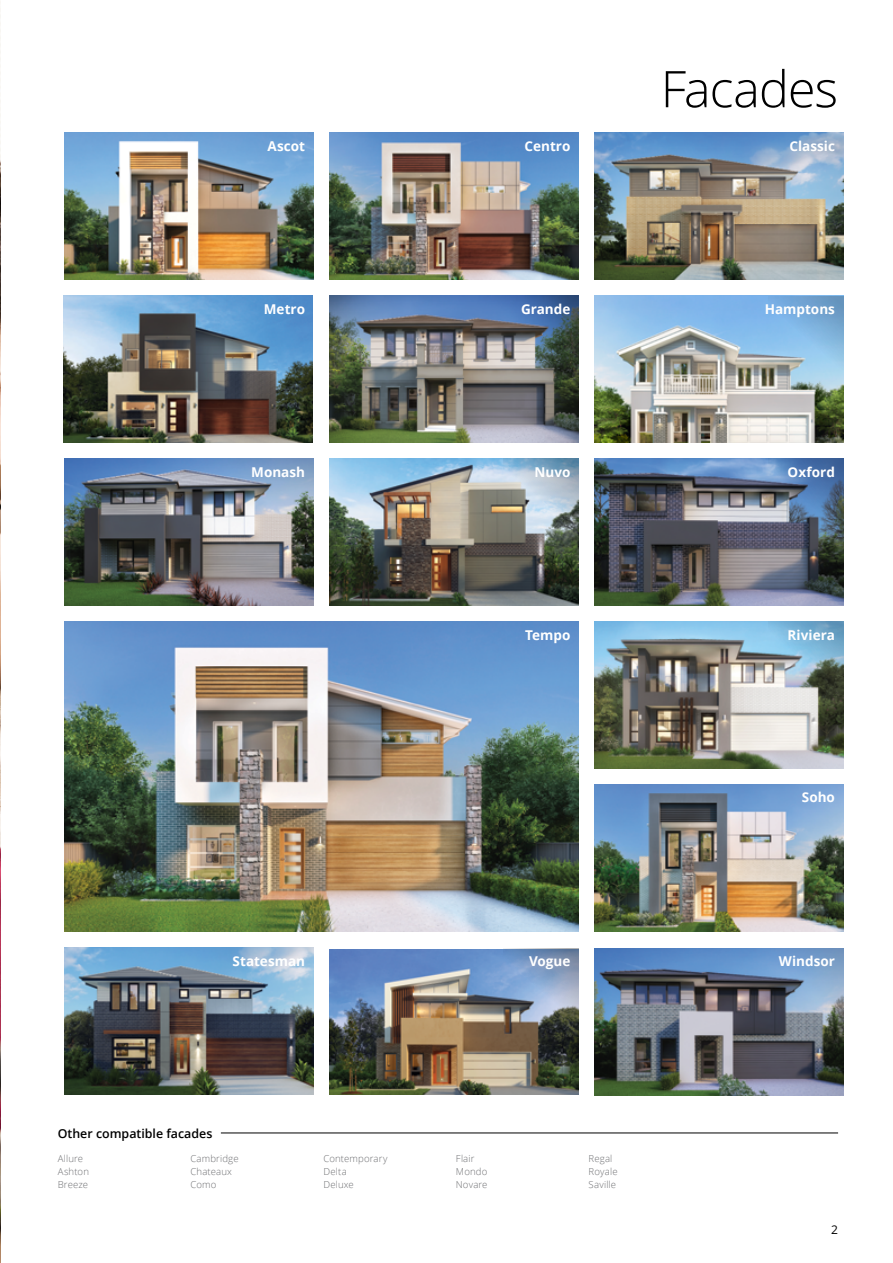
<style>
.page{position:relative;width:893px;height:1263px;background:#fff}
.page>*{position:absolute;margin:0;border:0;box-sizing:border-box;transform-origin:0 0}
.t1{font:300 50.55px "Open Sans";letter-spacing:-.02em;color:#000}
.t2{font:700 13.5px "Open Sans";color:#fff}
.t3{font:600 12.45px "Open Sans";color:#000}
.t4{font:12px "Open Sans";color:#000}
.t5{font:300 9.6px/12.9px "Open Sans";letter-spacing:.015em;color:#6d6e71}
</style>
<div class="page">
<img style="left:64px;top:296px;width:249px;height:147px">
<img style="left:594px;top:296px;width:249px;height:147px">
<img style="left:594px;top:621px;width:249px;height:147px">
<img style="left:594px;top:459px;width:249px;height:146px">
<img style="left:329px;top:459px;width:249px;height:146px">
<img style="left:329px;top:949px;width:249px;height:146px">
<svg style="left:503px;top:459px;width:75px;height:73px;background:#a2b1ba"></svg>
<svg style="left:503px;top:948px;width:75px;height:73px;background:#879cb8"></svg>
<svg style="left:768px;top:621px;width:75px;height:74px;background:#85a6b6"></svg>
<svg style="left:768px;top:459px;width:75px;height:73px;background:#597499"></svg>
<svg style="left:768px;top:296px;width:75px;height:73px;background:#86b6dc"></svg>
<img style="left:594px;top:948px;width:249px;height:147px">
<img style="left:594px;top:784px;width:249px;height:147px">
<img style="left:64px;top:459px;width:249px;height:146px">
<img style="left:64px;top:948px;width:249px;height:147px">
<img style="left:329px;top:296px;width:249px;height:147px">
<img style="left:329px;top:133px;width:249px;height:147px">
<img style="left:64px;top:133px;width:249px;height:147px">
<img style="left:64px;top:621px;width:514px;height:310px">
<img style="left:594px;top:133px;width:249px;height:147px">
<img style="left:0;top:2px;width:1px;height:1261px">
<hr style="left:221px;top:1133px;width:617px;height:1px;background:#000">
<h1 class="t1" style="left:661px;top:54px;width:179px">Facades</h1>
<h2 class="t2" style="left:267px;top:136px;width:39px">Ascot</h2>
<h2 class="t2" style="left:525px;top:136px;width:47px">Centro</h2>
<h2 class="t2" style="left:789px;top:136px;width:47px">Classic</h2>
<h2 class="t2" style="left:264px;top:299px;width:43px">Metro</h2>
<h2 class="t2" style="left:521px;top:299px;width:51px">Grande</h2>
<h2 class="t2" style="left:765px;top:299px;width:72px">Hamptons</h2>
<h2 class="t2" style="left:251px;top:462px;width:55px">Monash</h2>
<h2 class="t2" style="left:534px;top:462px;width:37px">Nuvo</h2>
<h2 class="t2" style="left:788px;top:462px;width:49px">Oxford</h2>
<h2 class="t2" style="left:525px;top:625px;width:47px">Tempo</h2>
<h2 class="t2" style="left:787px;top:625px;width:49px">Riviera</h2>
<h2 class="t2" style="left:802px;top:788px;width:35px">Soho</h2>
<h2 class="t2" style="left:233px;top:951px;width:74px">Statesman</h2>
<h2 class="t2" style="left:529px;top:951px;width:43px">Vogue</h2>
<h2 class="t2" style="left:779px;top:952px;width:58px">Windsor</h2>
<p class="t3" style="left:58px;top:1125px;width:156px">Other compatible facades</p>
<p class="t5" style="left:58px;top:1152px;width:33px">Allure<br>Ashton<br>Breeze</p>
<p class="t5" style="left:323px;top:1152px;width:66px">Contemporary<br>Delta<br>Deluxe</p>
<p class="t5" style="left:456px;top:1152px;width:33px">Flair<br>Mondo<br>Novare</p>
<p class="t5" style="left:589px;top:1152px;width:30px">Regal<br>Royale<br>Saville</p>
<p class="t5" style="left:190px;top:1152px;width:50px">Cambridge<br>Chateaux<br>Como</p>
<p class="t4" style="left:831px;top:1221px;width:8px">2</p>
</div>
